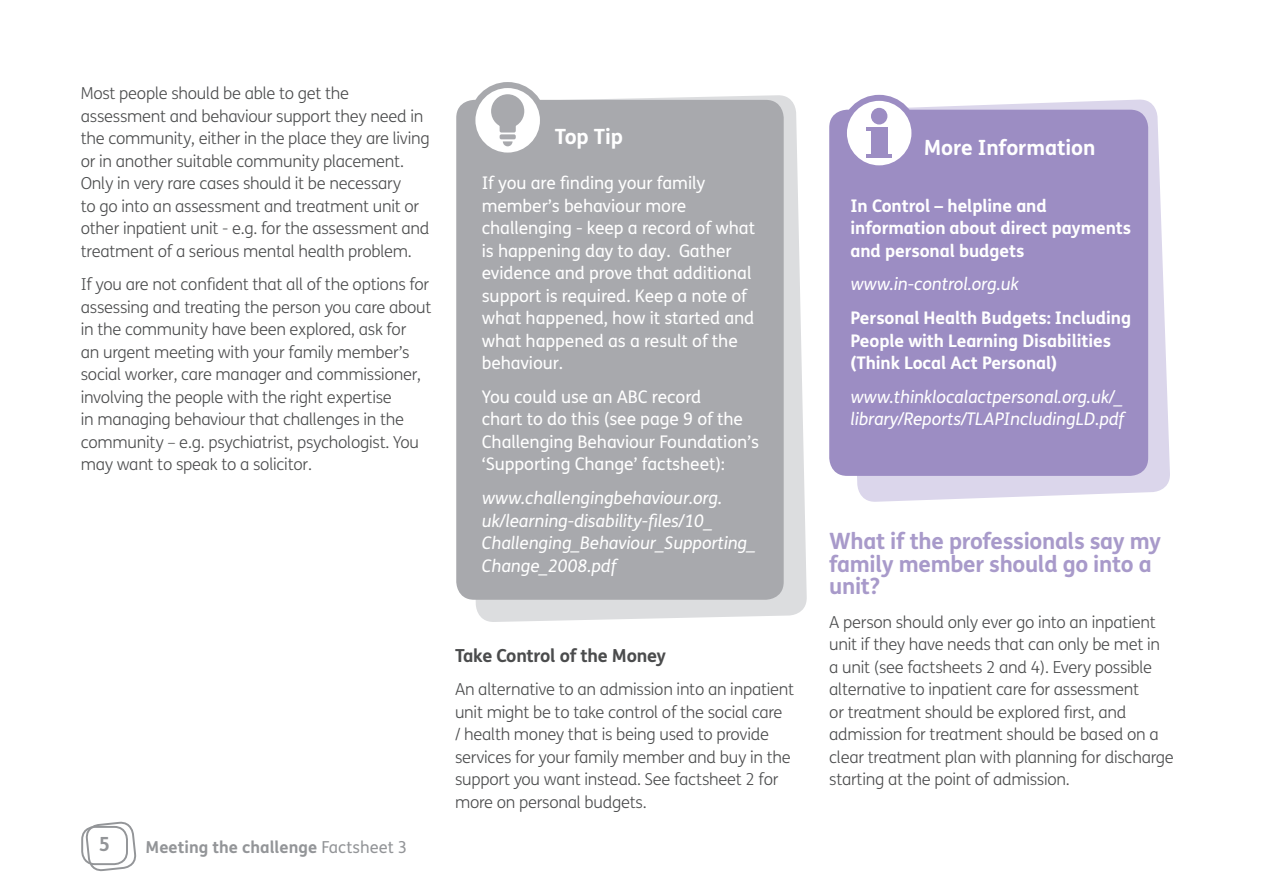
<style>
.page{position:relative;width:1263px;height:893px;background:#fff}
.page>*{position:absolute;margin:0;border:0;box-sizing:border-box;transform-origin:0 0}
.Sub_header{font:700 22.5px/22.5px "FS Mencap";letter-spacing:-.015em;color:#a89aca}
.body_copy{font:700 21px "FS Mencap";letter-spacing:-.005em;color:#fff}
.t1{font:700 19.5px "FS Mencap";color:#939598}
.body_copy-2{font:700 18px "FS Mencap";letter-spacing:-.015em;color:#4b4c4d}
.body_copy-3{font:17.4px/22.5px "FS Mencap";letter-spacing:-.005em;color:#fff}
.body_copy-4{font:italic 17.4px/22.5px "FS Mencap";letter-spacing:-.005em;color:#fff}
.body_copy-5{font:700 17.4px/22.5px "FS Mencap";letter-spacing:-.005em;color:#fff}
.body_copy-6{font:300 16.5px/22.5px "FS Mencap";letter-spacing:-.015em;color:#4b4c4d}
.t2{font:700 16.5px "FS Mencap";color:#939598}
.s1{font-weight:400}
</style>
<div class="page">
<div style="left:81px;top:826px;width:47px;height:39px;border:2px solid #939598;border-radius:13px"></div>
<svg style="left:86px;top:821px;width:50px;height:51px"></svg>
<svg style="left:845px;top:99px;width:325px;height:403px;fill:#dbd6eb"></svg>
<div style="left:829px;top:110px;width:319px;height:366px;background:#9c8dc3;border-radius:18px"></div>
<svg style="left:844px;top:98px;width:70px;height:70px;fill:#fff"></svg>
<div style="left:841px;top:95px;width:76px;height:76px;border:6px solid #9c8dc3;border-radius:50%"></div>
<svg style="left:866px;top:127px;width:26px;height:31px"></svg>
<div style="left:871px;top:108px;width:16px;height:16px;background:#9c8dc3;border-radius:50%"></div>
<svg style="left:466px;top:95px;width:341px;height:527px;fill:#dcdddf"></svg>
<div style="left:456px;top:100px;width:328px;height:500px;background:#a8a9ad;border-radius:18px"></div>
<svg style="left:472px;top:85px;width:71px;height:71px;fill:#fff"></svg>
<div style="left:469px;top:82px;width:77px;height:77px;border:6px solid #a8a9ad;border-radius:50%"></div>
<div style="left:491px;top:94px;width:33px;height:34px;background:#a8a9ad;border-radius:50%"></div>
<svg style="left:503px;top:141px;width:9px;height:5px"></svg>
<div style="left:500px;top:116px;width:16px;height:17px;background:#a8a9ad;border-radius:2px"></div>
<div style="left:500px;top:134px;width:16px;height:5px;background:#a8a9ad;border-radius:2px"></div>
<p class="body_copy-6" style="left:81px;top:82px;width:351px">Most people should be able to get the assessment and behaviour support they need in the community, either in the place they are living or in another suitable community placement.<br>Only in very rare cases should it be necessary<br>to go into an assessment and treatment unit or other inpatient unit - e.g. for the assessment and treatment of a serious mental health problem.</p>
<p class="body_copy-6" style="left:81px;top:274px;width:352px">If you are not confident that all of the options for assessing and treating the person you care about in the community have been explored, ask for<br>an urgent meeting with your family member’s social worker, care manager and commissioner, involving the people with the right expertise<br>in managing behaviour that challenges in the community – e.g. psychiatrist, psychologist. You may want to speak to a solicitor.</p>
<p class="body_copy" style="left:555px;top:123px;width:70px">Top Tip</p>
<p class="body_copy-3" style="left:482px;top:172px;width:275px">If you are finding your family member’s behaviour more challenging - keep a record of what is happening day to day. Gather evidence and prove that additional support is required. Keep a note of what happened, how it started and what happened as a result of the behaviour.</p>
<p class="body_copy-3" style="left:482px;top:386px;width:279px">You could use an ABC record<br>chart to do this (see page 9 of the<br>Challenging Behaviour Foundation’s ‘Supporting Change’ factsheet):</p>
<p class="body_copy-4" style="left:482px;top:487px;width:276px">www.challengingbehaviour.org. uk/learning-disability-files/10_<br>Challenging_Behaviour_Supporting_<br>Change_2008.pdf</p>
<p class="t1" style="left:99px;top:832px;width:13px">5</p>
<p class="t2" style="left:146px;top:837px;width:263px">Meeting the challenge <span class="s1">Factsheet 3</span></p>
<p class="body_copy-2" style="left:455px;top:644px;width:213px">Take Control of the Money</p>
<p class="body_copy-6" style="left:455px;top:679px;width:341px">An alternative to an admission into an inpatient unit might be to take control of the social care<br>/ health money that is being used to provide services for your family member and buy in the support you want instead. See factsheet 2 for more on personal budgets.</p>
<p class="body_copy" style="left:924px;top:135px;width:173px">More Information</p>
<p class="body_copy-5" style="left:850px;top:194px;width:282px">In Control – helpline and information about direct payments and personal budgets</p>
<p class="body_copy-4" style="left:850px;top:273px;width:170px">www.in-control.org.uk</p>
<p class="body_copy-5" style="left:850px;top:307px;width:282px">Personal Health Budgets: Including<br>People with Learning Disabilities (Think Local Act Personal)</p>
<p class="body_copy-4" style="left:850px;top:386px;width:275px">www.thinklocalactpersonal.org.uk/_ library/Reports/TLAPIncludingLD.pdf</p>
<p class="Sub_header" style="left:829px;top:530px;width:333px">What if the professionals say my family member should go into a unit?</p>
<p class="body_copy-6" style="left:829px;top:611px;width:346px">A person should only ever go into an inpatient unit if they have needs that can only be met in<br>a unit (see factsheets 2 and 4). Every possible alternative to inpatient care for assessment<br>or treatment should be explored first, and admission for treatment should be based on a clear treatment plan with planning for discharge starting at the point of admission.</p>
</div>
